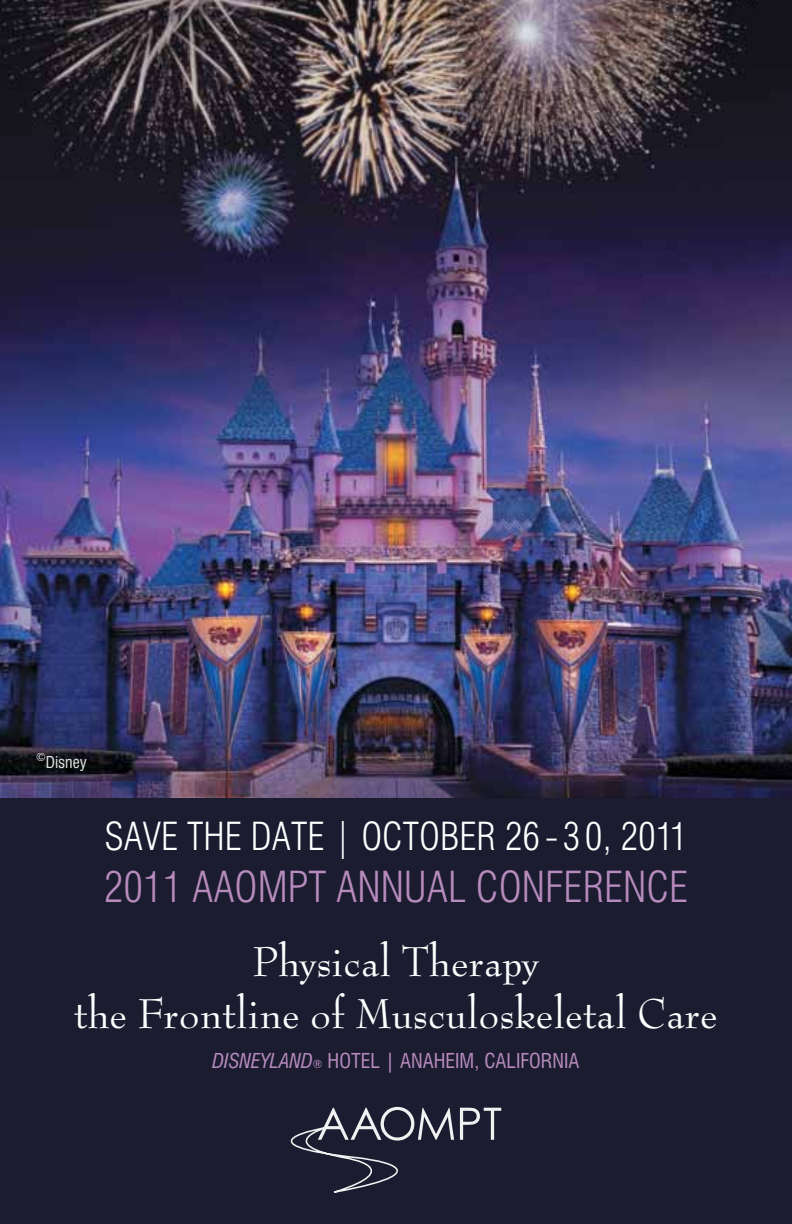
<style>
.page{position:relative;width:792px;height:1224px;background:#fff}
.page>*{position:absolute;margin:0;border:0;box-sizing:border-box;transform-origin:0 0}
.t1{font:45.6px/52px "Bernhard Modern Std";color:#fff;text-align:center}
.t2{font:300 condensed 42px "Swiss 721 BT";color:#b78bbd}
.t3{font:300 condensed 38px "Swiss 721 BT";color:#fff}
.t4{font:condensed 20px "Swiss 721 BT";color:#b78bbd}
.t5{font:condensed 16px "Swiss 721 BT";color:#fff}
.s1{font-style:italic}
.s2{font-style:italic;font-size:11.6px}
</style>
<div class="page">
<div style="left:0;top:798px;width:792px;height:426px;background:#1b1c30"></div>
<img style="left:0;top:0;width:792px;height:798px">
<svg style="left:291px;top:1107px;width:210px;height:86px"></svg>
<p class="t5" style="left:36px;top:753px;width:52px"><sup>©</sup>Disney</p>
<p class="t3" style="left:104px;top:813px;width:585px">SAVE THE DATE | OCTOBER 26 - 3 0, 2011</p>
<p class="t2" style="left:104px;top:861px;width:586px">2011 AAOMPT ANNUAL CONFERENCE</p>
<p class="t1" style="left:74px;top:936px;width:645px">Physical Therapy<br>the Frontline of Musculoskeletal Care</p>
<p class="t4" style="left:212px;top:1048px;width:369px"><span class="s1">DISNEYLAND</span><span class="s2">®</span> HOTEL | ANAHEIM, CALIFORNIA</p>
</div>
